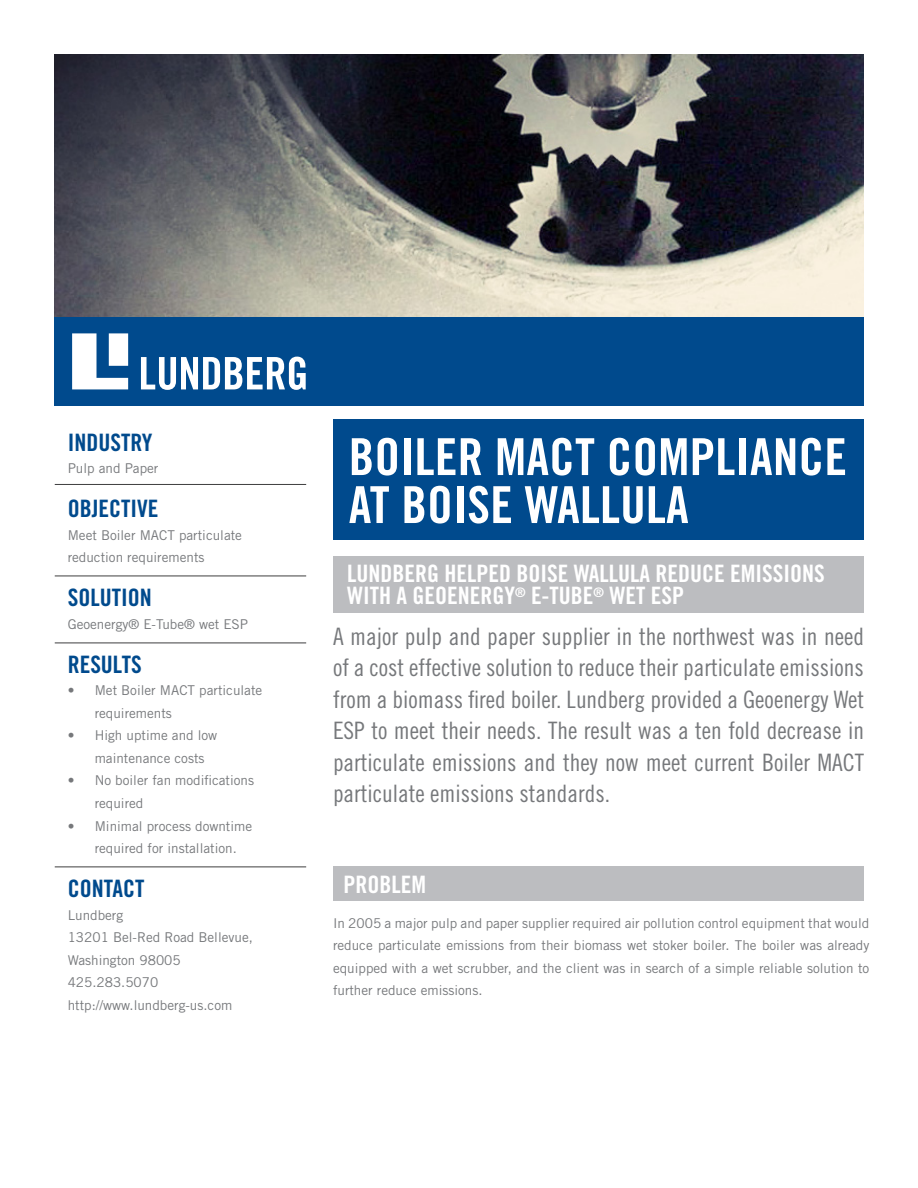
<style>
.page{position:relative;width:918px;height:1188px;background:#fff}
.page>*{position:absolute;margin:0;border:0;box-sizing:border-box;transform-origin:0 0}
.t1{font:51px/48px "Trade Gothic LT Std Bd Cn 20";letter-spacing:.005em;color:#fff}
.t2{font:24px/31.5px "Trade Gothic LT Std Cn 18";color:#76787b;text-align:justify}
.t3{font:24px "Trade Gothic LT Std Bd Cn 20";color:#fff}
.t4{font:24px "Trade Gothic LT Std Bd Cn 20";color:#004a8d}
.t5{font:13.5px/22.5px "Trade Gothic LT Std";color:#76787b}
</style>
<div class="page">
<div style="left:333px;top:420px;width:530px;height:120px;background:#004a8d"></div>
<div style="left:333px;top:867px;width:531px;height:34px;background:#bcbdc0"></div>
<div style="left:333px;top:557px;width:531px;height:56px;background:#bcbdc0"></div>
<img style="left:54px;top:54px;width:810px;height:263px">
<div style="left:54px;top:317px;width:810px;height:89px;background:#004a8d"></div>
<hr style="left:55px;top:484px;width:251px;height:1px;background:#3e3e3f">
<hr style="left:55px;top:576px;width:251px;height:1px;background:#3e3e3f">
<hr style="left:55px;top:643px;width:251px;height:1px;background:#3e3e3f">
<hr style="left:55px;top:867px;width:251px;height:1px;background:#3e3e3f">
<svg style="left:141px;top:357px;width:165px;height:33px"></svg>
<svg style="left:72px;top:333px;width:56px;height:56px"></svg>
<h2 class="t4" style="left:68px;top:428px;width:86px">INDUSTRY</h2>
<p class="t5" style="left:68px;top:457px;width:92px">Pulp and Paper</p>
<h2 class="t4" style="left:68px;top:494px;width:92px">OBJECTIVE</h2>
<p class="t5" style="left:68px;top:524px;width:176px">Meet Boiler MACT particulate reduction requirements</p>
<h2 class="t4" style="left:68px;top:583px;width:85px">SOLUTION</h2>
<p class="t5" style="left:68px;top:613px;width:182px">Geoenergy® E-Tube® wet ESP</p>
<h2 class="t4" style="left:68px;top:650px;width:76px">RESULTS</h2>
<p class="t5" style="left:95px;top:679px;width:169px;text-indent:-27px">• Met Boiler MACT particulate requirements</p>
<p class="t5" style="left:95px;top:724px;width:124px;text-indent:-27px">• High uptime and low maintenance costs</p>
<p class="t5" style="left:95px;top:769px;width:161px;text-indent:-27px">• No boiler fan modifications required</p>
<p class="t5" style="left:95px;top:814px;width:159px;text-indent:-27px">• Minimal process downtime required for installation.</p>
<h2 class="t4" style="left:68px;top:874px;width:78px">CONTACT</h2>
<p class="t5" style="left:68px;top:903px;width:187px">Lundberg<br>13201 Bel-Red Road Bellevue,<br>Washington 98005<br>425.283.5070 http://www.lundberg-us.com</p>
<h1 class="t1" style="left:349px;top:432px;width:500px">BOILER MACT COMPLIANCE<br>AT BOISE WALLULA</h1>
<h2 class="t3" style="left:347px;top:558px;width:13px">LUNDBER</h2>
<h2 class="t3" style="left:427px;top:558px;width:41px">G HELPED</h2>
<h2 class="t3" style="left:517px;top:558px;width:11px">BOISE</h2>
<h2 class="t3" style="left:574px;top:558px;width:12px">WALLULA</h2>
<h2 class="t3" style="left:656px;top:558px;width:13px">REDUCE</h2>
<h2 class="t3" style="left:730px;top:558px;width:12px">EMISSIONS</h2>
<h2 class="t3" style="left:347px;top:581px;width:78px">WITH AGEOENER</h2>
<h2 class="t3" style="left:493px;top:581px;width:69px">GY<sup>®</sup> E-TUBE</h2>
<h2 class="t3" style="left:594px;top:581px;width:69px"><sup>®</sup>WET ESP</h2>
<p class="t2" style="left:333px;top:620px;width:533px">A major pulp and paper supplier in the northwest was in need of a cost effective solution to reduce their particulate emissions from a biomass fired boiler. Lundberg provided a Geoenergy Wet ESP to meet their needs. The result was a ten fold decrease in particulate emissions and they now meet current Boiler MACT particulate emissions standards.</p>
<h2 class="t3" style="left:344px;top:870px;width:84px">PROBLEM</h2>
<p class="t5" style="left:333px;top:912px;width:538px;text-align:justify">In 2005 a major pulp and paper supplier required air pollution control equipment that would reduce particulate emissions from their biomass wet stoker boiler. The boiler was already equipped with a wet scrubber, and the client was in search of a simple reliable solution to further reduce emissions.</p>
</div>
